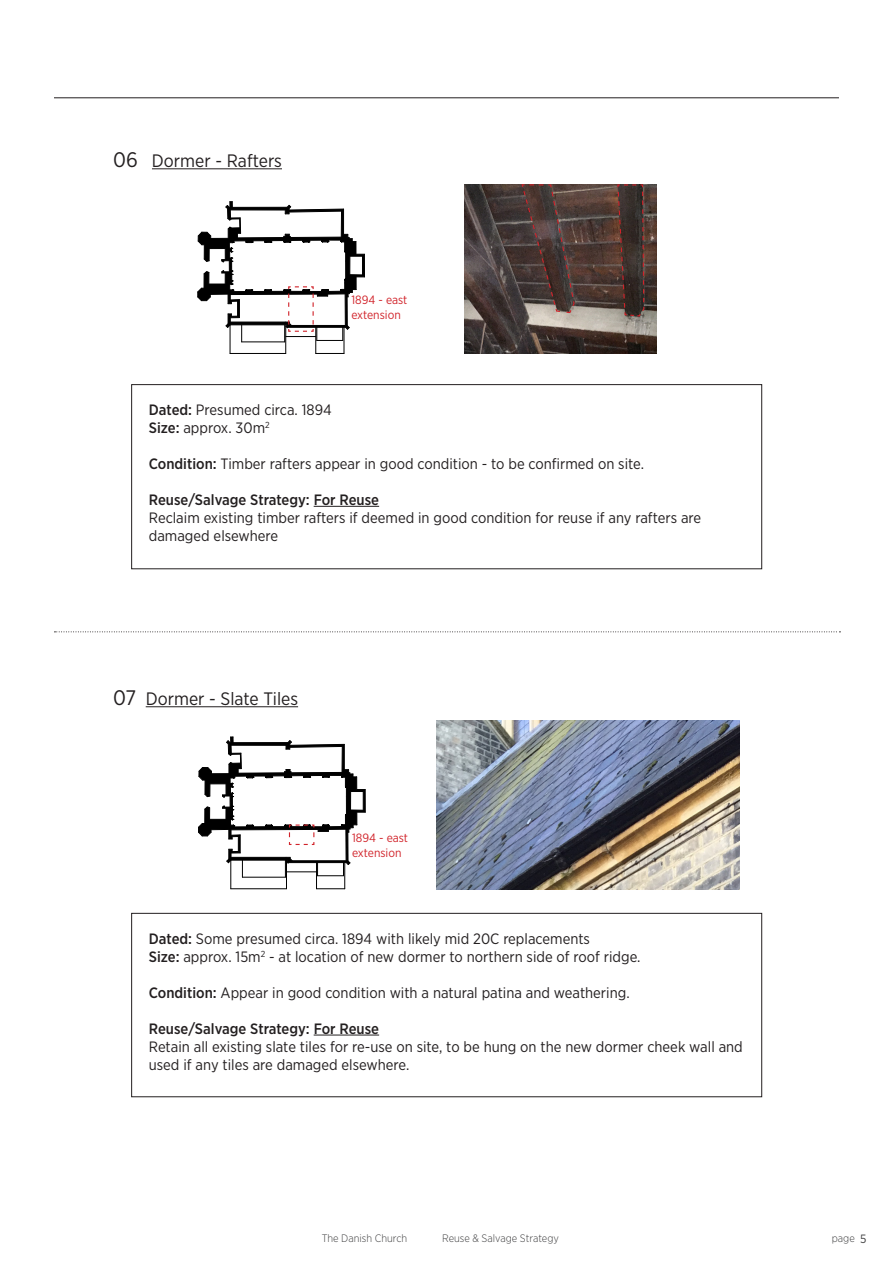
<style>
.page{position:relative;width:893px;height:1263px;background:#fff}
.page>*{position:absolute;margin:0;border:0;box-sizing:border-box;transform-origin:0 0}
.t1{font:18px "Gotham Narrow";color:#231f20}
.t2{font:15px/18px "Gotham Narrow";color:#231f20}
.t3{font:500 15px "Gotham Narrow";color:#231f20}
.t4{font:12px "Gotham Narrow";color:#d1232a}
.t5{font:300 10.8px "Gotham Narrow";color:#3e3e3f}
.s1{font-size:21px}
.s2{font-weight:500}
.s3{font-weight:400;font-size:12px}
</style>
<div class="page">
<hr style="left:54px;top:97px;width:785px;height:1px;background:#231f20">
<hr style="left:314px;top:506px;width:65px;height:1px;background:#231f20">
<div style="left:131px;top:384px;width:631px;height:185px;border:1px solid #231f20"></div>
<hr style="left:314px;top:1035px;width:65px;height:1px;background:#231f20">
<div style="left:131px;top:913px;width:631px;height:184px;border:1px solid #231f20"></div>
<hr style="left:152px;top:168px;width:130px;height:1px;background:#231f20">
<hr style="left:146px;top:706px;width:152px;height:1px;background:#231f20">
<img style="left:464px;top:185px;width:193px;height:169px">
<img style="left:436px;top:720px;width:303px;height:169px">
<svg style="left:198px;top:201px;width:167px;height:153px"></svg>
<svg style="left:198px;top:737px;width:168px;height:152px"></svg>
<svg style="left:54px;top:631px;width:786px;height:1px"></svg>
<svg style="left:521px;top:184px;width:54px;height:130px"></svg>
<svg style="left:617px;top:184px;width:28px;height:133px"></svg>
<p class="t1" style="left:113px;top:150px;width:170px"><span class="s1">06</span> Dormer - Rafters</p>
<p class="t4" style="left:351px;top:292px;width:57px">1894 - east</p>
<p class="t4" style="left:351px;top:307px;width:51px">extension</p>
<p class="t2" style="left:149px;top:400px;width:184px"><span class="s2">Dated:</span> Presumed circa. 1894</p>
<p class="t2" style="left:149px;top:418px;width:122px"><span class="s2">Size:</span> approx. 30m<sup>2</sup></p>
<p class="t2" style="left:149px;top:454px;width:497px"><span class="s2">Condition:</span> Timber rafters appear in good condition - to be confirmed on site.</p>
<p class="t3" style="left:149px;top:490px;width:232px">Reuse/Salvage Strategy: For Reuse</p>
<p class="t2" style="left:149px;top:508px;width:554px">Reclaim existing timber rafters if deemed in good condition for reuse if any rafters are damaged elsewhere</p>
<p class="t1" style="left:113px;top:687px;width:186px"><span class="s1">07</span> Dormer - Slate Tiles</p>
<p class="t4" style="left:352px;top:831px;width:57px">1894 - east</p>
<p class="t4" style="left:352px;top:845px;width:51px">extension</p>
<p class="t2" style="left:149px;top:929px;width:443px"><span class="s2">Dated:</span> Some presumed circa. 1894 with likely mid 20C replacements</p>
<p class="t2" style="left:149px;top:947px;width:493px"><span class="s2">Size:</span> approx. 15m<sup>2</sup> - at location of new dormer to northern side of roof ridge.</p>
<p class="t2" style="left:149px;top:983px;width:482px"><span class="s2">Condition:</span> Appear in good condition with a natural patina and weathering.</p>
<p class="t3" style="left:149px;top:1019px;width:232px">Reuse/Salvage Strategy: For Reuse</p>
<p class="t2" style="left:149px;top:1037px;width:595px">Retain all existing slate tiles for re-use on site, to be hung on the new dormer cheek wall and used if any tiles are damaged elsewhere.</p>
<p class="t5" style="left:322px;top:1232px;width:87px">The Danish Church</p>
<p class="t5" style="left:442px;top:1232px;width:118px">Reuse &amp; Salvage Strategy</p>
<p class="t5" style="left:832px;top:1232px;width:36px">page <span class="s3">5</span></p>
</div>
